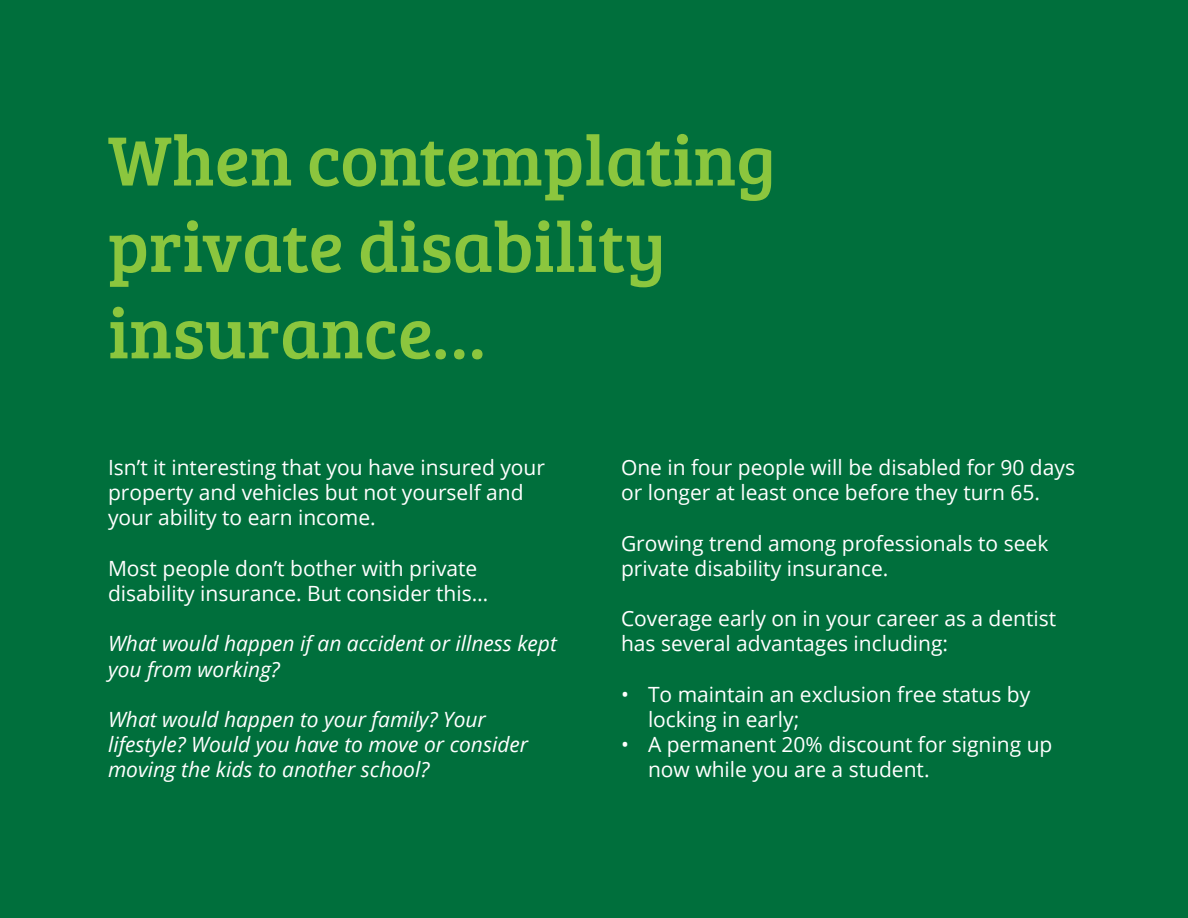
<style>
.page{position:relative;width:1188px;height:918px;background:#006f3c}
.page>*{position:absolute;margin:0;border:0;box-sizing:border-box;transform-origin:0 0}
.t1{font:72px/86.4px "Bree Serif";color:#8bc63e}
.t2{font:21px/25.2px "Open Sans";color:#fff}
.t3{font:italic 21px/25.2px "Open Sans";color:#fff}
</style>
<div class="page">
<p class="t1" style="left:108px;top:114px;width:669px">When contemplating private disability insurance…</p>
<p class="t2" style="left:108px;top:454px;width:439px">Isn’t it interesting that you have insured your property and vehicles but not yourself and your ability to earn income.</p>
<p class="t2" style="left:108px;top:555px;width:382px">Most people don’t bother with private disability insurance. But consider this…</p>
<p class="t3" style="left:108px;top:631px;width:450px">What would happen if an accident or illness kept you from working?</p>
<p class="t3" style="left:108px;top:706px;width:422px">What would happen to your family? Your lifestyle? Would you have to move or consider moving the kids to another school?</p>
<p class="t2" style="left:621px;top:454px;width:456px">One in four people will be disabled for 90 days or longer at least once before they turn 65.</p>
<p class="t2" style="left:621px;top:530px;width:429px">Growing trend among professionals to seek private disability insurance.</p>
<p class="t2" style="left:621px;top:606px;width:437px">Coverage early on in your career as a dentist has several advantages including:</p>
<p class="t2" style="left:648px;top:681px;width:384px;text-indent:-27px">• To maintain an exclusion free status by locking in early;</p>
<p class="t2" style="left:648px;top:732px;width:406px;text-indent:-27px">• A permanent 20% discount for signing up now while you are a student.</p>
</div>
